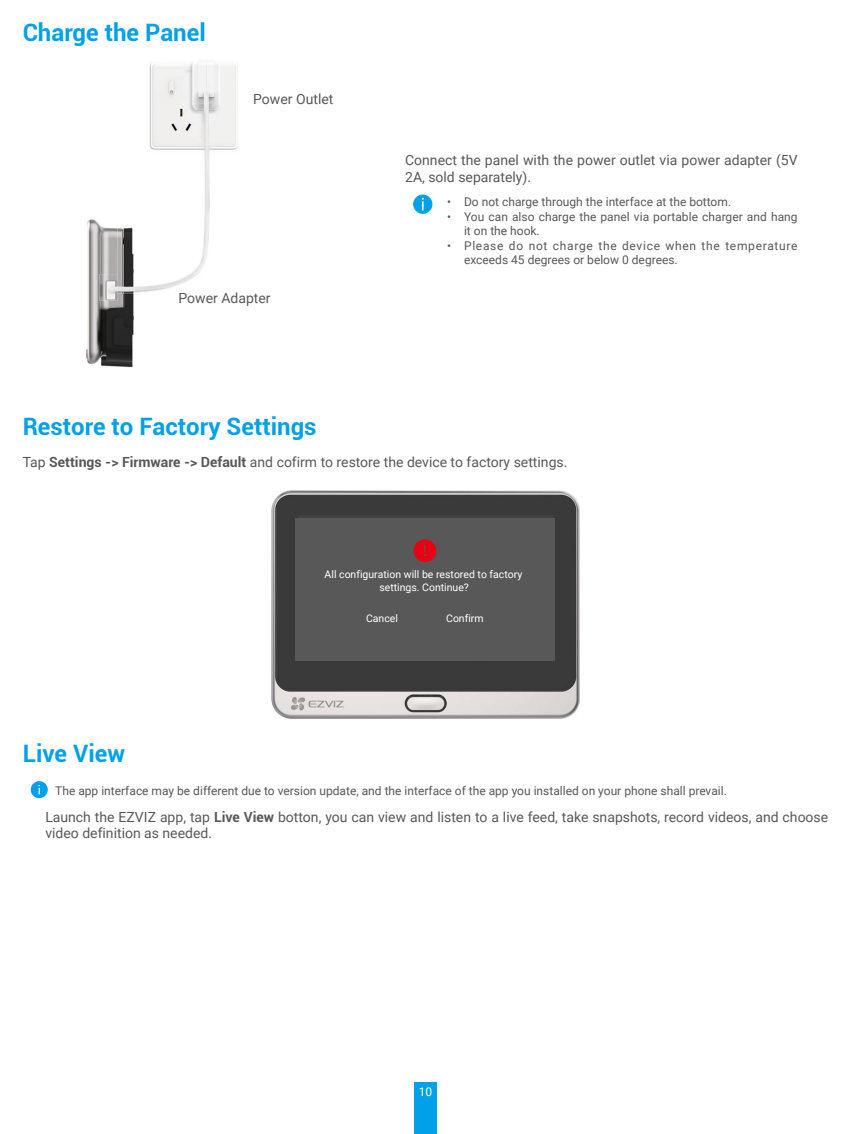
<style>
.page{position:relative;width:851px;height:1134px;background:#fff}
.page>*{position:absolute;margin:0;border:0;box-sizing:border-box;transform-origin:0 0}
.t1{font:700 24px "Roboto";color:#00a1e9}
.t2{font:14px/16.8px "Roboto";color:#595857}
.t3{font:12px/14.4px "Roboto";color:#595857}
.t4{font:12px/14.4px "Roboto";letter-spacing:.06em;color:#595857}
.t5{font:12px "Roboto";color:#fff}
.t6{font:10.4px/12.6px "Roboto";color:#fff;text-align:center}
.s1{font-weight:700}
</style>
<div class="page">
<div style="left:414px;top:1083px;width:23px;height:51px;background:#00a1e9"></div>
<img style="left:86px;top:219px;width:48px;height:149px">
<img style="left:134px;top:61px;width:103px;height:232px">
<img style="left:118px;top:219px;width:16px;height:75px">
<img style="left:100px;top:274px;width:18px;height:27px">
<div style="left:413px;top:195px;width:19px;height:19px;background:#00a1e9;border-radius:50%"></div>
<svg style="left:422px;top:198px;width:1px;height:13px"></svg>
<img style="left:272px;top:491px;width:307px;height:228px">
<div style="left:295px;top:518px;width:259px;height:142px;background:#595858"></div>
<div style="left:413px;top:539px;width:23px;height:23px;background:#e60013;border-radius:50%"></div>
<svg style="left:424px;top:545px;width:2px;height:11px"></svg>
<div style="left:31px;top:781px;width:17px;height:17px;background:#00a1e9;border-radius:50%"></div>
<h1 class="t1" style="left:23px;top:15px;width:184px">Charge the Panel</h1>
<p class="t2" style="left:253px;top:90px;width:82px">Power Outlet</p>
<p class="t2" style="left:178px;top:289px;width:94px">Power Adapter</p>
<p class="t2" style="left:405px;top:151px;width:394px">Connect the panel with the power outlet via power adapter (5V<br>2A, sold separately).</p>
<p class="t3" style="left:447px;top:194px;width:285px">• Do not charge through the interface at the bottom.</p>
<p class="t3" style="left:464px;top:209px;width:335px;text-indent:-17px">• You can also charge the panel via portable charger and hang it on the hook.</p>
<p class="t4" style="left:464px;top:238px;width:335px;text-indent:-17px">• Please do not charge the device when the temperature exceeds 45 degrees or below 0 degrees.</p>
<h1 class="t1" style="left:23px;top:409px;width:295px">Restore to Factory Settings</h1>
<p class="t2" style="left:23px;top:453px;width:546px">Tap <span class="s1">Settings -&gt; Firmware -&gt; Default</span> and cofirm to restore the device to factory settings.</p>
<p class="t6" style="left:324px;top:568px;width:199px">All configuration will be restored to factory settings. Continue?</p>
<p class="t6" style="left:366px;top:611px;width:33px">Cancel</p>
<p class="t6" style="left:446px;top:611px;width:39px">Confirm</p>
<h1 class="t1" style="left:23px;top:736px;width:104px">Live View</h1>
<p class="t3" style="left:55px;top:783px;width:673px">The app interface may be different due to version update, and the interface of the app you installed on your phone shall prevail.</p>
<p class="t2" style="left:45px;top:808px;width:784px">Launch the EZVIZ app, tap <span class="s1">Live View</span> botton, you can view and listen to a live feed, take snapshots, record videos, and choose video definition as needed.</p>
<p class="t5" style="left:418px;top:1083px;width:15px">10</p>
</div>
